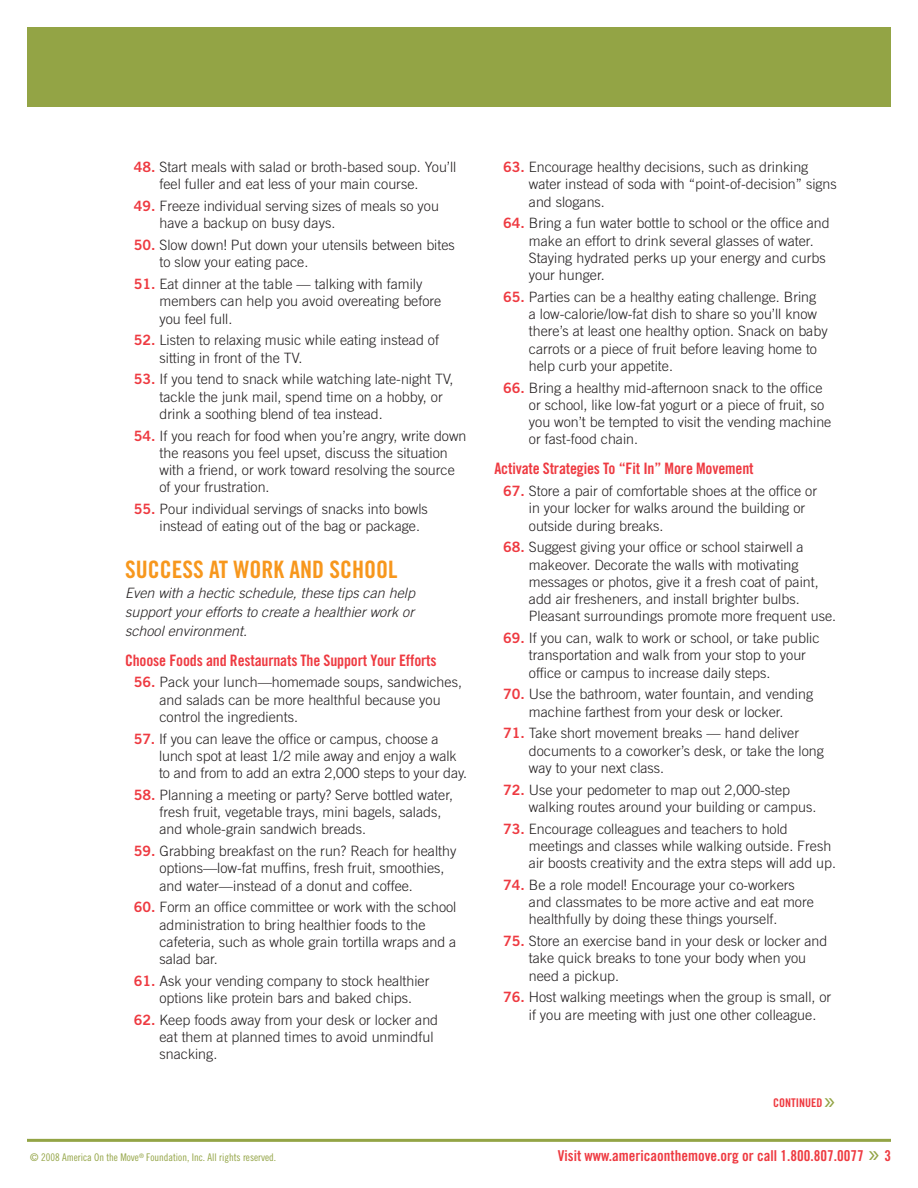
<style>
.page{position:relative;width:918px;height:1188px;background:#fff}
.page>*{position:absolute;margin:0;border:0;box-sizing:border-box;transform-origin:0 0}
._3b_Bullet{font:28.5px "Trade Gothic Cond Eighteen";color:#93a445}
._2b_Subhead_1{font:24px "Trade Gothic Bold Cond Twenty";color:#f7971d}
._2c_Subhead_2{font:15.75px "Trade Gothic Bold Cond Twenty";letter-spacing:-.01em;color:#ee3a41}
.t1{font:15px "Trade Gothic Bold Cond Twenty";color:#ee3a41}
.t2{font:300 14.25px/17.2px "Trade Gothic";color:#231f20}
._3c_Italic{font:italic 300 14.25px/18.8px "Trade Gothic";color:#231f20;text-align:justify}
._3b_Bullet-2{font:12px "Trade Gothic Bold Cond Twenty";color:#ee3a41}
.t3{font:10.5px "Trade Gothic Cond Eighteen";color:#93a445}
.s1{font-family:"Trade Gothic Bold Two";font-weight:400;color:#fff}
.s2{font-family:"Trade Gothic Bold Two";font-weight:400;color:#ee3a41}
.s3{font-family:"Trade Gothic Cond Eighteen";font-size:28.5px;color:#93a445}
</style>
<div class="page">
<hr style="left:27px;top:1139px;width:864px;height:3px;background:#93a445">
<div style="left:27px;top:27px;width:864px;height:79px;background:#93a445"></div>
<p class="t2" style="left:125px;top:158px;width:333px;text-align:center"><span class="s1">0</span><span class="s2">48.</span> Start meals with salad or broth-based soup. You’ll feel fuller and eat less of your main course.</p>
<p class="t2" style="left:160px;top:197px;width:281px;text-indent:-34px"><span class="s1">0</span><span class="s2">49.</span> Freeze individual serving sizes of meals so you have a backup on busy days.</p>
<p class="t2" style="left:160px;top:236px;width:297px;text-indent:-34px"><span class="s1">0</span><span class="s2">50.</span> Slow down! Put down your utensils between bites to slow your eating pace.</p>
<p class="t2" style="left:160px;top:275px;width:283px;text-indent:-34px"><span class="s1">0</span><span class="s2">51.</span> Eat dinner at the table — talking with family members can help you avoid overeating before you feel full.</p>
<p class="t2" style="left:160px;top:332px;width:281px;text-indent:-34px"><span class="s1">0</span><span class="s2">52.</span> Listen to relaxing music while eating instead of sitting in front of the TV.</p>
<p class="t2" style="left:160px;top:371px;width:296px;text-indent:-34px"><span class="s1">0</span><span class="s2">53.</span> If you tend to snack while watching late-night TV, tackle the junk mail, spend time on a hobby, or drink a soothing blend of tea instead.</p>
<p class="t2" style="left:160px;top:427px;width:308px;text-indent:-34px"><span class="s1">0</span><span class="s2">54.</span> If you reach for food when you’re angry, write down the reasons you feel upset, discuss the situation with a friend, or work toward resolving the source of your frustration.</p>
<p class="t2" style="left:160px;top:500px;width:270px;text-indent:-34px"><span class="s1">0</span><span class="s2">55.</span> Pour individual servings of snacks into bowls instead of eating out of the bag or package.</p>
<p class="_2b_Subhead_1" style="left:125px;top:555px;width:274px">Success at Work and School</p>
<p class="_3c_Italic" style="left:125px;top:584px;width:291px">Even with a hectic schedule, these tips can help support your efforts to create a healthier work or school environment.</p>
<p class="_2c_Subhead_2" style="left:125px;top:651px;width:313px">Choose Foods and Restaurnats The Support Your Efforts</p>
<p class="t2" style="left:160px;top:674px;width:304px;text-indent:-34px"><span class="s1">0</span><span class="s2">56.</span> Pack your lunch—homemade soups, sandwiches, and salads can be more healthful because you control the ingredients.</p>
<p class="t2" style="left:159px;top:730px;width:310px;text-indent:-34px"><span class="s1">0</span><span class="s2">57.</span> If you can leave the office or campus, choose a lunch spot at least 1/2 mile away and enjoy a walk to and from to add an extra 2,000 steps to your day.</p>
<p class="t2" style="left:160px;top:786px;width:295px;text-indent:-34px"><span class="s1">0</span><span class="s2">58.</span> Planning a meeting or party? Serve bottled water, fresh fruit, vegetable trays, mini bagels, salads, and whole-grain sandwich breads.</p>
<p class="t2" style="left:160px;top:842px;width:298px;text-indent:-34px"><span class="s1">0</span><span class="s2">59.</span> Grabbing breakfast on the run? Reach for healthy options—low-fat muffins, fresh fruit, smoothies, and water—instead of a donut and coffee.</p>
<p class="t2" style="left:160px;top:899px;width:298px;text-indent:-34px"><span class="s1">0</span><span class="s2">60.</span> Form an office committee or work with the school administration to bring healthier foods to the cafeteria, such as whole grain tortilla wraps and a salad bar.</p>
<p class="t2" style="left:160px;top:972px;width:271px;text-indent:-34px"><span class="s1">0</span><span class="s2">61.</span> Ask your vending company to stock healthier options like protein bars and baked chips.</p>
<p class="t2" style="left:160px;top:1011px;width:280px;text-indent:-34px"><span class="s1">0</span><span class="s2">62.</span> Keep foods away from your desk or locker and eat them at planned times to avoid unmindful snacking.</p>
<p class="t2" style="left:529px;top:158px;width:309px;text-indent:-34px"><span class="s1">0</span><span class="s2">63.</span> Encourage healthy decisions, such as drinking water instead of soda with “point-of-decision” signs and slogans.</p>
<p class="t2" style="left:529px;top:215px;width:302px;text-indent:-34px"><span class="s1">0</span><span class="s2">64.</span> Bring a fun water bottle to school or the office and make an effort to drink several glasses of water.<br>Staying hydrated perks up your energy and curbs your hunger.</p>
<p class="t2" style="left:529px;top:288px;width:300px;text-indent:-34px"><span class="s1">0</span><span class="s2">65.</span> Parties can be a healthy eating challenge. Bring<br>a low-calorie/low-fat dish to share so you’ll know there’s at least one healthy option. Snack on baby carrots or a piece of fruit before leaving home to help curb your appetite.</p>
<p class="t2" style="left:529px;top:379px;width:304px;text-indent:-34px"><span class="s1">0</span><span class="s2">66.</span> Bring a healthy mid-afternoon snack to the office or school, like low-fat yogurt or a piece of fruit, so you won’t be tempted to visit the vending machine or fast-food chain.</p>
<p class="_2c_Subhead_2" style="left:494px;top:459px;width:261px">Activate Strategies To “Fit In” More Movement</p>
<p class="t2" style="left:529px;top:482px;width:290px;text-indent:-34px"><span class="s1">0</span><span class="s2">67.</span> Store a pair of comfortable shoes at the office or in your locker for walks around the building or outside during breaks.</p>
<p class="t2" style="left:529px;top:539px;width:309px;text-indent:-34px"><span class="s1">0</span><span class="s2">68.</span> Suggest giving your office or school stairwell a makeover. Decorate the walls with motivating messages or photos, give it a fresh coat of paint, add air fresheners, and install brighter bulbs.<br>Pleasant surroundings promote more frequent use.</p>
<p class="t2" style="left:529px;top:629px;width:292px;text-indent:-34px"><span class="s1">0</span><span class="s2">69.</span> If you can, walk to work or school, or take public transportation and walk from your stop to your office or campus to increase daily steps.</p>
<p class="t2" style="left:494px;top:686px;width:320px;text-align:center"><span class="s1">0</span><span class="s2">70.</span> Use the bathroom, water fountain, and vending machine farthest from your desk or locker.</p>
<p class="t2" style="left:529px;top:725px;width:297px;text-indent:-34px"><span class="s1">0</span><span class="s2">71.</span> Take short movement breaks — hand deliver documents to a coworker’s desk, or take the long way to your next class.</p>
<p class="t2" style="left:529px;top:781px;width:289px;text-indent:-34px"><span class="s1">0</span><span class="s2">72.</span> Use your pedometer to map out 2,000-step walking routes around your building or campus.</p>
<p class="t2" style="left:529px;top:820px;width:309px;text-indent:-34px"><span class="s1">0</span><span class="s2">73.</span> Encourage colleagues and teachers to hold meetings and classes while walking outside. Fresh air boosts creativity and the extra steps will add up.</p>
<p class="t2" style="left:529px;top:876px;width:287px;text-indent:-34px"><span class="s1">0</span><span class="s2">74.</span> Be a role model! Encourage your co-workers and classmates to be more active and eat more healthfully by doing these things yourself.</p>
<p class="t2" style="left:529px;top:932px;width:300px;text-indent:-34px"><span class="s1">0</span><span class="s2">75.</span> Store an exercise band in your desk or locker and take quick breaks to tone your body when you need a pickup.</p>
<p class="t2" style="left:529px;top:989px;width:304px;text-indent:-34px"><span class="s1">0</span><span class="s2">76.</span> Host walking meetings when the group is small, or if you are meeting with just one other colleague.</p>
<p class="_3b_Bullet-2" style="left:773px;top:1095px;width:51px">Continued</p>
<p class="_3b_Bullet" style="left:823px;top:1083px;width:16px">»</p>
<p class="t3" style="left:30px;top:1151px;width:247px">© 2008 America On the Move<sup>®</sup> Foundation, Inc. All rights reserved.</p>
<p class="t1" style="left:558px;top:1147px;width:335px">Visit www.americaonthemove.org or call 1.800.807.0077 <span class="s3">»</span> 3</p>
</div>
